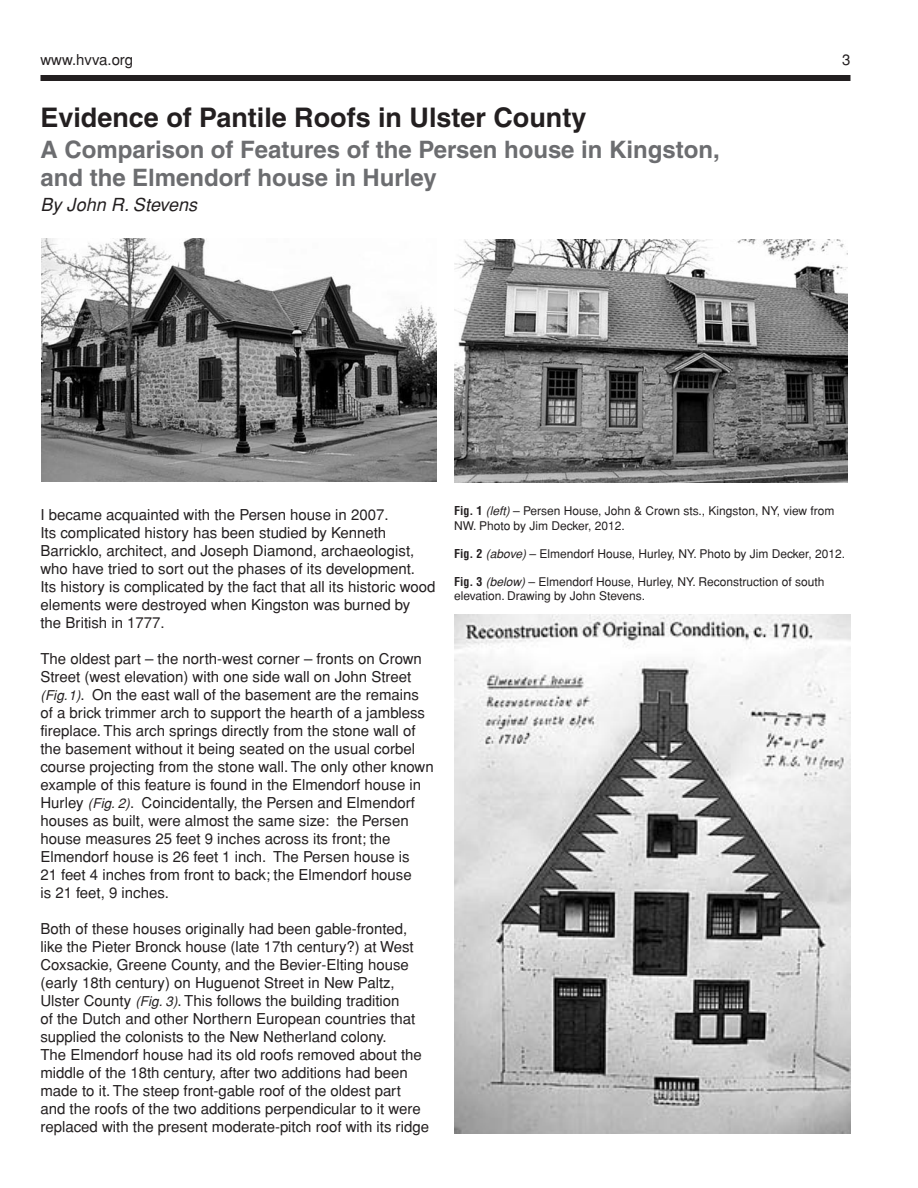
<style>
.page{position:relative;width:918px;height:1188px;background:#fff}
.page>*{position:absolute;margin:0;border:0;box-sizing:border-box;transform-origin:0 0}
.t1{font:700 27px "Helvetica";color:#231f20}
.t2{font:700 24px/28.8px "Helvetica";color:#6c6d70}
.t3{font:italic 18px "Helvetica";letter-spacing:.005em;color:#231f20}
.t4{font:15px/18px "Helvetica";color:#231f20}
.t5{font:12px/14.2px "Helvetica";color:#231f20}
.s1{font-style:italic;font-size:13.5px}
.s2{font-weight:700;font-stretch:condensed}
.s3{font-style:italic}
</style>
<div class="page">
<div style="left:40px;top:75px;width:810px;height:6px;background:#231f20"></div>
<img style="left:41px;top:238px;width:396px;height:244px">
<img style="left:454px;top:239px;width:393px;height:243px">
<img style="left:454px;top:615px;width:396px;height:519px">
<p class="t4" style="left:40px;top:51px;width:94px">www.hvva.org</p>
<p class="t4" style="left:842px;top:51px;width:10px">3</p>
<h1 class="t1" style="left:40px;top:108px;width:547px">Evidence of Pantile Roofs in Ulster County</h1>
<h2 class="t2" style="left:40px;top:137px;width:681px">A Comparison of Features of the Persen house in Kingston, and the Elmendorf house in Hurley</h2>
<p class="t3" style="left:40px;top:194px;width:158px">By John R. Stevens</p>
<p class="t4" style="left:40px;top:505px;width:397px">I became acquainted with the Persen house in 2007.<br>Its complicated history has been studied by Kenneth Barricklo, architect, and Joseph Diamond, archaeologist, who have tried to sort out the phases of its development.<br>Its history is complicated by the fact that all its historic wood elements were destroyed when Kingston was burned by<br>the British in 1777.</p>
<p class="t4" style="left:40px;top:649px;width:395px">The oldest part – the north-west corner – fronts on Crown Street (west elevation) with one side wall on John Street <span class="s1">(Fig.1)</span>. On the east wall of the basement are the remains of a brick trimmer arch to support the hearth of a jambless fireplace. This arch springs directly from the stone wall of the basement without it being seated on the usual corbel course projecting from the stone wall. The only other known example of this feature is found in the Elmendorf house in Hurley <span class="s1">(Fig. 2)</span>. Coincidentally, the Persen and Elmendorf houses as built, were almost the same size: the Persen house measures 25 feet 9 inches across its front; the Elmendorf house is 26 feet 1 inch. The Persen house is<br>21 feet 4 inches from front to back; the Elmendorf house<br>is 21 feet, 9 inches.</p>
<p class="t4" style="left:40px;top:919px;width:390px">Both of these houses originally had been gable-fronted, like the Pieter Bronck house (late 17th century?) at West Coxsackie, Greene County, and the Bevier-Elting house (early 18th century) on Huguenot Street in New Paltz, Ulster County <span class="s1">(Fig. 3)</span>. This follows the building tradition<br>of the Dutch and other Northern European countries that supplied the colonists to the New Netherland colony.<br>The Elmendorf house had its old roofs removed about the middle of the 18th century, after two additions had been made to it. The steep front-gable roof of the oldest part and the roofs of the two additions perpendicular to it were replaced with the present moderate-pitch roof with its ridge</p>
<p class="t5" style="left:454px;top:504px;width:382px"><span class="s2">Fig. 1</span> <span class="s3">(left)</span> – Persen House, John &amp; Crown sts., Kingston, NY, view from<br>NW. Photo by Jim Decker, 2012.</p>
<p class="t5" style="left:454px;top:547px;width:393px"><span class="s2">Fig. 2</span> <span class="s3">(above)</span> – Elmendorf House, Hurley, NY. Photo by Jim Decker, 2012.</p>
<p class="t5" style="left:454px;top:575px;width:372px"><span class="s2">Fig. 3</span> <span class="s3">(below)</span> – Elmendorf House, Hurley, NY. Reconstruction of south elevation. Drawing by John Stevens.</p>
</div>
